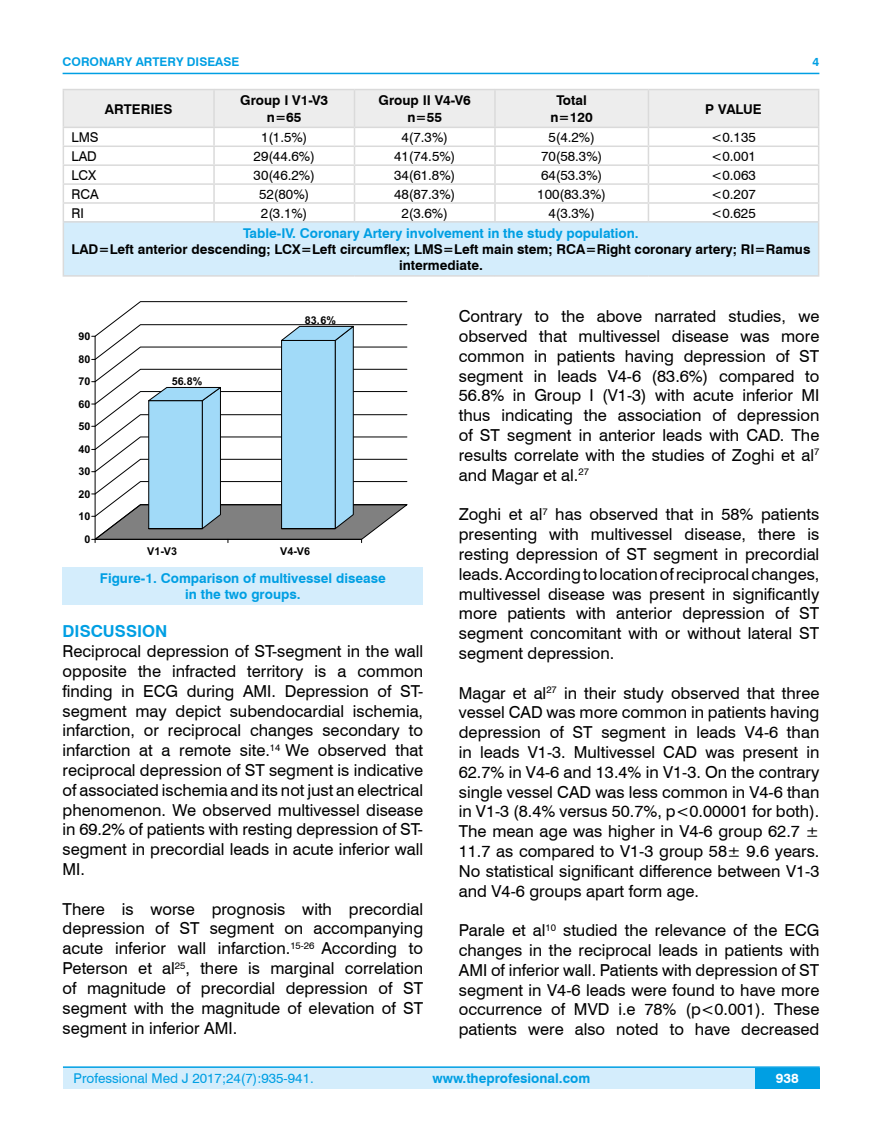
<style>
.page{position:relative;width:882px;height:1145px;background:#fff}
.page>*{position:absolute;margin:0;border:0;box-sizing:border-box;transform-origin:0 0}
.t1{font:16.5px/19.8px "Swiss 721 BT";color:#000;text-align:justify}
.t2{font:700 16.5px "Swiss 721 BT";color:#009fe3}
.t3{font:13.5px "Swiss 721 BT";color:#000}
.t4{font:700 13.5px/16.2px "Swiss 721 BT";color:#000;text-align:center}
.t5{font:700 13.5px/16.2px "Swiss 721 BT";color:#009fe3;text-align:center}
.t6{font:13.5px "Swiss 721 BT";color:#009fe3}
.t7{font:700 13.5px "Swiss 721 BT";color:#fff}
.t8{font:700 12px "Swiss 721 BT";color:#009fe3}
.t9{font:700 10.8px "Arial";letter-spacing:-.015em;color:#000}
</style>
<div class="page">
<div style="left:63px;top:1067px;width:756px;height:21px;background:#d4edfc"></div>
<hr style="left:63px;top:1066px;width:756px;height:2px;background:#009fe3">
<div style="left:754px;top:1068px;width:65px;height:20px;background:#009fe3"></div>
<hr style="left:63px;top:73px;width:756px;height:1px;background:#009fe3">
<div style="left:63px;top:222px;width:755px;height:54px;background:#d4edfc"></div>
<hr style="left:63px;top:89px;width:151px;height:1px;background:#dadada">
<hr style="left:214px;top:89px;width:140px;height:1px;background:#dadada">
<hr style="left:354px;top:89px;width:140px;height:1px;background:#dadada">
<hr style="left:494px;top:89px;width:154px;height:1px;background:#dadada">
<hr style="left:648px;top:89px;width:171px;height:1px;background:#dadada">
<svg style="left:63px;top:90px;width:756px;height:131px"></svg>
<hr style="left:63px;top:221px;width:151px;height:2px;background:#dadada">
<hr style="left:63px;top:223px;width:1px;height:52px;background:#dadada">
<hr style="left:214px;top:221px;width:140px;height:2px;background:#dadada">
<hr style="left:354px;top:221px;width:140px;height:2px;background:#dadada">
<hr style="left:494px;top:221px;width:154px;height:2px;background:#dadada">
<hr style="left:648px;top:221px;width:171px;height:2px;background:#dadada">
<hr style="left:817px;top:223px;width:2px;height:52px;background:#dadada">
<hr style="left:63px;top:275px;width:151px;height:2px;background:#dadada">
<hr style="left:214px;top:275px;width:140px;height:2px;background:#dadada">
<hr style="left:354px;top:275px;width:140px;height:2px;background:#dadada">
<hr style="left:494px;top:275px;width:154px;height:2px;background:#dadada">
<hr style="left:648px;top:275px;width:171px;height:2px;background:#dadada">
<svg style="left:92px;top:301px;width:315px;height:241px"></svg>
<div style="left:63px;top:567px;width:360px;height:38px;background:#d4edfc"></div>
<p class="t8" style="left:63px;top:53px;width:178px">CORONARY ARTERY DISEASE</p>
<p class="t4" style="left:105px;top:100px;width:69px">ARTERIES</p>
<p class="t4" style="left:240px;top:92px;width:89px">Group I V1-V3 n=65</p>
<p class="t4" style="left:378px;top:92px;width:94px">Group II V4-V6 n=55</p>
<p class="t4" style="left:550px;top:92px;width:44px">Total n=120</p>
<p class="t4" style="left:705px;top:100px;width:58px">P VALUE</p>
<p class="t8" style="left:812px;top:53px;width:8px">4</p>
<p class="t3" style="left:71px;top:128px;width:29px">LMS</p>
<p class="t3" style="left:261px;top:128px;width:48px">1(1.5%)</p>
<p class="t3" style="left:401px;top:128px;width:48px">4(7.3%)</p>
<p class="t3" style="left:548px;top:128px;width:48px">5(4.2%)</p>
<p class="t3" style="left:710px;top:128px;width:46px">&lt;0.135</p>
<p class="t3" style="left:71px;top:147px;width:27px">LAD</p>
<p class="t3" style="left:253px;top:147px;width:63px">29(44.6%)</p>
<p class="t3" style="left:394px;top:147px;width:63px">41(74.5%)</p>
<p class="t3" style="left:540px;top:147px;width:63px">70(58.3%)</p>
<p class="t3" style="left:710px;top:147px;width:46px">&lt;0.001</p>
<p class="t3" style="left:71px;top:166px;width:27px">LCX</p>
<p class="t3" style="left:253px;top:166px;width:63px">30(46.2%)</p>
<p class="t3" style="left:394px;top:166px;width:63px">34(61.8%)</p>
<p class="t3" style="left:540px;top:166px;width:63px">64(53.3%)</p>
<p class="t3" style="left:710px;top:166px;width:46px">&lt;0.063</p>
<p class="t3" style="left:71px;top:184px;width:29px">RCA</p>
<p class="t3" style="left:259px;top:184px;width:52px">52(80%)</p>
<p class="t3" style="left:394px;top:184px;width:63px">48(87.3%)</p>
<p class="t3" style="left:537px;top:184px;width:70px">100(83.3%)</p>
<p class="t3" style="left:710px;top:184px;width:46px">&lt;0.207</p>
<p class="t3" style="left:71px;top:203px;width:14px">RI</p>
<p class="t3" style="left:261px;top:203px;width:48px">2(3.1%)</p>
<p class="t3" style="left:401px;top:203px;width:48px">2(3.6%)</p>
<p class="t3" style="left:548px;top:203px;width:48px">4(3.3%)</p>
<p class="t3" style="left:710px;top:203px;width:46px">&lt;0.625</p>
<p class="t5" style="left:243px;top:224px;width:397px">Table-IV. Coronary Artery involvement in the study population.</p>
<p class="t4" style="left:71px;top:241px;width:740px">LAD=Left anterior descending; LCX=Left circumflex; LMS=Left main stem; RCA=Right coronary artery; RI=Ramus intermediate.</p>
<p class="t9" style="left:79px;top:328px;width:13px">90</p>
<p class="t9" style="left:79px;top:351px;width:13px">80</p>
<p class="t9" style="left:79px;top:374px;width:13px">70</p>
<p class="t9" style="left:79px;top:396px;width:13px">60</p>
<p class="t9" style="left:79px;top:418px;width:13px">50</p>
<p class="t9" style="left:79px;top:441px;width:13px">40</p>
<p class="t9" style="left:79px;top:464px;width:13px">30</p>
<p class="t9" style="left:79px;top:486px;width:13px">20</p>
<p class="t9" style="left:79px;top:508px;width:13px">10</p>
<p class="t9" style="left:84px;top:531px;width:7px">0</p>
<p class="t9" style="left:172px;top:374px;width:32px">56.8%</p>
<p class="t9" style="left:305px;top:313px;width:32px">83.6%</p>
<p class="t9" style="left:147px;top:544px;width:31px">V1-V3</p>
<p class="t9" style="left:280px;top:544px;width:31px">V4-V6</p>
<p class="t5" style="left:100px;top:570px;width:287px">Figure-1. Comparison of multivessel disease in the two groups.</p>
<p class="t2" style="left:63px;top:620px;width:106px">DISCUSSION</p>
<p class="t1" style="left:63px;top:641px;width:362px">Reciprocal depression of ST-segment in the wall opposite the infracted territory is a common finding in ECG during AMI. Depression of ST&shy;segment may depict subendocardial ischemia, infarction, or reciprocal changes secondary to infarction at a remote site.<sup>14</sup> We observed that reciprocal depression of ST segment is indicative of associated ischemia and its not just an electrical phenomenon. We observed multivessel disease in 69.2% of patients with resting depression of ST&shy;segment in precordial leads in acute inferior wall MI.</p>
<p class="t1" style="left:63px;top:898px;width:362px">There is worse prognosis with precordial depression of ST segment on accompanying acute inferior wall infarction.<sup>15-26</sup> According to Peterson et al<sup>25</sup>, there is marginal correlation of magnitude of precordial depression of ST segment with the magnitude of elevation of ST segment in inferior AMI.</p>
<p class="t1" style="left:458px;top:306px;width:362px">Contrary to the above narrated studies, we observed that multivessel disease was more common in patients having depression of ST segment in leads V4-6 (83.6%) compared to 56.8% in Group I (V1-3) with acute inferior MI thus indicating the association of depression of ST segment in anterior leads with CAD. The results correlate with the studies of Zoghi et al<sup>7 </sup>and Magar et al.<sup>27</sup></p>
<p class="t1" style="left:458px;top:504px;width:362px">Zoghi et al<sup>7</sup> has observed that in 58% patients presenting with multivessel disease, there is resting depression of ST segment in precordial leads. According to location of reciprocal changes, multivessel disease was present in significantly more patients with anterior depression of ST segment concomitant with or without lateral ST segment depression.</p>
<p class="t1" style="left:458px;top:682px;width:362px">Magar et al<sup>27</sup> in their study observed that three vessel CAD was more common in patients having depression of ST segment in leads V4-6 than in leads V1-3. Multivessel CAD was present in 62.7% in V4-6 and 13.4% in V1-3. On the contrary single vessel CAD was less common in V4-6 than in V1-3 (8.4% versus 50.7%, p&lt;0.00001 for both).<br>The mean age was higher in V4-6 group 62.7 ± 11.7 as compared to V1-3 group 58± 9.6 years.<br>No statistical significant difference between V1-3 and V4-6 groups apart form age.</p>
<p class="t1" style="left:458px;top:919px;width:362px">Parale et al<sup>10</sup> studied the relevance of the ECG changes in the reciprocal leads in patients with AMI of inferior wall. Patients with depression of ST segment in V4-6 leads were found to have more occurrence of MVD i.e 78% (p&lt;0.001). These patients were also noted to have decreased</p>
<p class="t6" style="left:74px;top:1069px;width:241px">Professional Med J 2017;24(7):935-941.</p>
<p class="t5" style="left:432px;top:1069px;width:159px">www.theprofesional.com</p>
<p class="t7" style="left:775px;top:1069px;width:24px">938</p>
</div>
